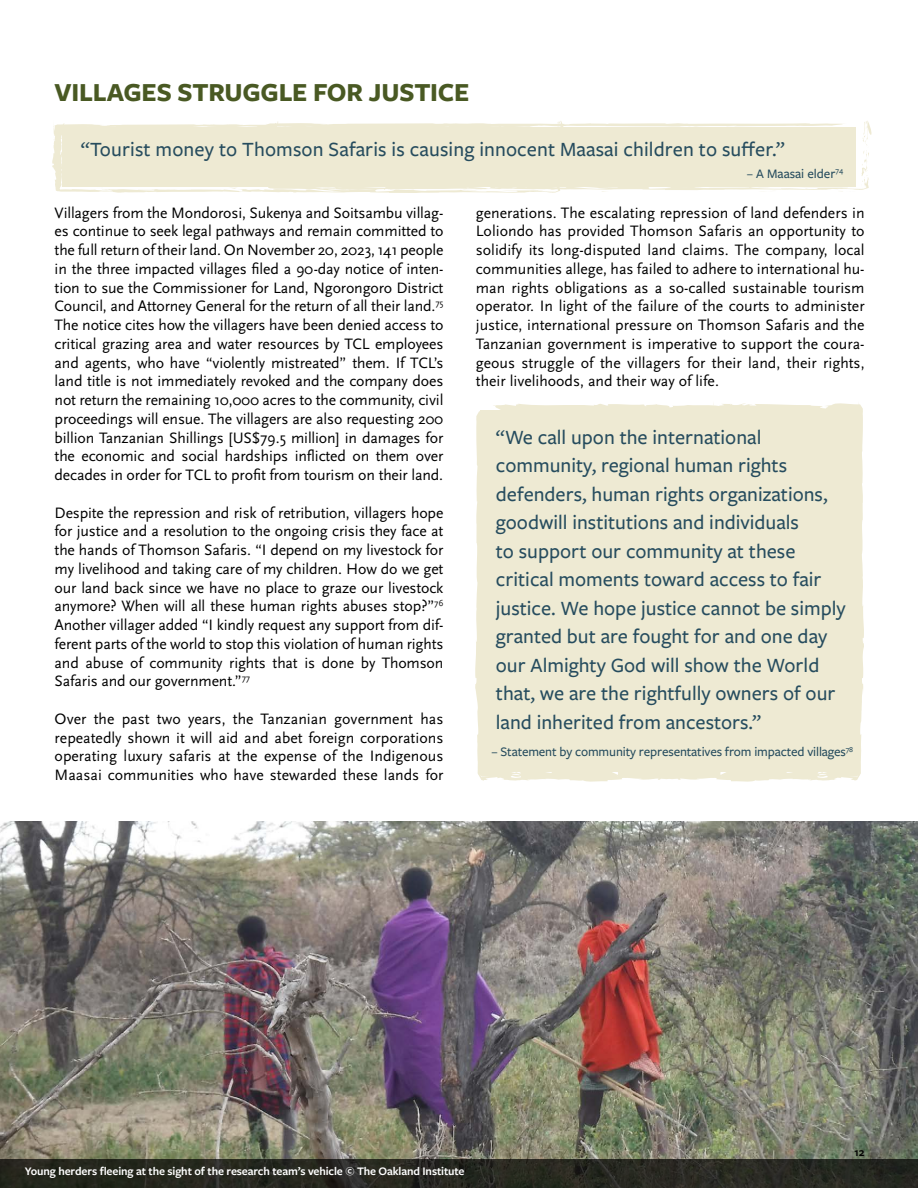
<style>
.page{position:relative;width:918px;height:1188px;background:#fff}
.page>*{position:absolute;margin:0;border:0;box-sizing:border-box;transform-origin:0 0}
.t1{font:700 27px "Freight Sans Pro";letter-spacing:-.01em;color:#495923}
.t2{font:500 21px/28.5px "Freight Sans Pro";color:#264c5e}
.t3{font:15.75px/18.8px "Scala Sans Pro";letter-spacing:-.005em;color:#000;text-align:justify}
.t4{font:500 13.5px "Freight Sans Pro";letter-spacing:-.01em;color:#264c5e}
.t5{font:600 12px "Freight Sans Pro";letter-spacing:-.01em;color:#fff}
.t6{font:600 12px "Freight Sans Pro";color:#000}
</style>
<div class="page">
<div style="left:475px;top:406px;width:386px;height:376px;background:#eeead3"></div>
<img style="left:0;top:822px;width:918px;height:337px">
<div style="left:570px;top:123px;width:262px;height:67px;background:#eeead3"></div>
<svg style="left:832px;top:121px;width:40px;height:71px"></svg>
<svg style="left:759px;top:188px;width:36px;height:2px"></svg>
<svg style="left:690px;top:188px;width:10px;height:2px"></svg>
<svg style="left:601px;top:187px;width:13px;height:5px"></svg>
<svg style="left:52px;top:121px;width:518px;height:72px;background:#efebd6"></svg>
<svg style="left:0;top:1159px;width:918px;height:29px;background:#262720"></svg>
<h1 class="t1" style="left:55px;top:73px;width:416px">VILLAGES STRUGGLE FOR JUSTICE</h1>
<h2 class="t2" style="left:81px;top:134px;width:706px">“Tourist money to Thomson Safaris is causing innocent Maasai children to suffer.”</h2>
<p class="t3" style="left:55px;top:203px;width:390px">Villagers from the Mondorosi, Sukenya and Soitsambu villag&shy;es continue to seek legal pathways and remain committed to the full return of their land. On November 20, 2023, 141 people in the three impacted villages filed a 90-day notice of inten&shy;tion to sue the Commissioner for Land, Ngorongoro District Council, and Attorney General for the return of all their land.<sup>75<br></sup>The notice cites how the villagers have been denied access to critical grazing area and water resources by TCL employees and agents, who have “violently mistreated” them. If TCL’s land title is not immediately revoked and the company does not return the remaining 10,000 acres to the community, civil proceedings will ensue. The villagers are also requesting 200 billion Tanzanian Shillings [US$79.5 million] in damages for the economic and social hardships inflicted on them over decades in order for TCL to profit from tourism on their land.</p>
<p class="t3" style="left:55px;top:503px;width:390px">Despite the repression and risk of retribution, villagers hope for justice and a resolution to the ongoing crisis they face at the hands of Thomson Safaris. “I depend on my livestock for my livelihood and taking care of my children. How do we get our land back since we have no place to graze our livestock anymore? When will all these human rights abuses stop?”<sup>76<br></sup>Another villager added “I kindly request any support from dif&shy;ferent parts of the world to stop this violation of human rights and abuse of community rights that is done by Thomson Safaris and our government.”<sup>77</sup></p>
<p class="t3" style="left:55px;top:710px;width:390px">Over the past two years, the Tanzanian government has repeatedly shown it will aid and abet foreign corporations operating luxury safaris at the expense of the Indigenous Maasai communities who have stewarded these lands for</p>
<p class="t4" style="left:747px;top:164px;width:98px">– A Maasai elder<sup>74</sup></p>
<p class="t3" style="left:476px;top:203px;width:390px">generations. The escalating repression of land defenders in Loliondo has provided Thomson Safaris an opportunity to solidify its long-disputed land claims. The company, local communities allege, has failed to adhere to international hu&shy;man rights obligations as a so-called sustainable tourism operator. In light of the failure of the courts to administer justice, international pressure on Thomson Safaris and the Tanzanian government is imperative to support the coura&shy;geous struggle of the villagers for their land, their rights, their livelihoods, and their way of life.</p>
<p class="t2" style="left:496px;top:422px;width:351px">“We call upon the international community, regional human rights defenders, human rights organizations, goodwill institutions and individuals<br>to support our community at these critical moments toward access to fair justice. We hope justice cannot be simply granted but are fought for and one day our Almighty God will show the World that, we are the rightfully owners of our land inherited from ancestors.”</p>
<p class="t4" style="left:492px;top:743px;width:363px">– Statement by community representatives from impacted villages<sup>78</sup></p>
<p class="t5" style="left:25px;top:1163px;width:441px">Young herders fleeing at the sight of the research team’s vehicle © The Oakland Institute</p>
<p class="t6" style="left:854px;top:1144px;width:12px">12</p>
</div>
